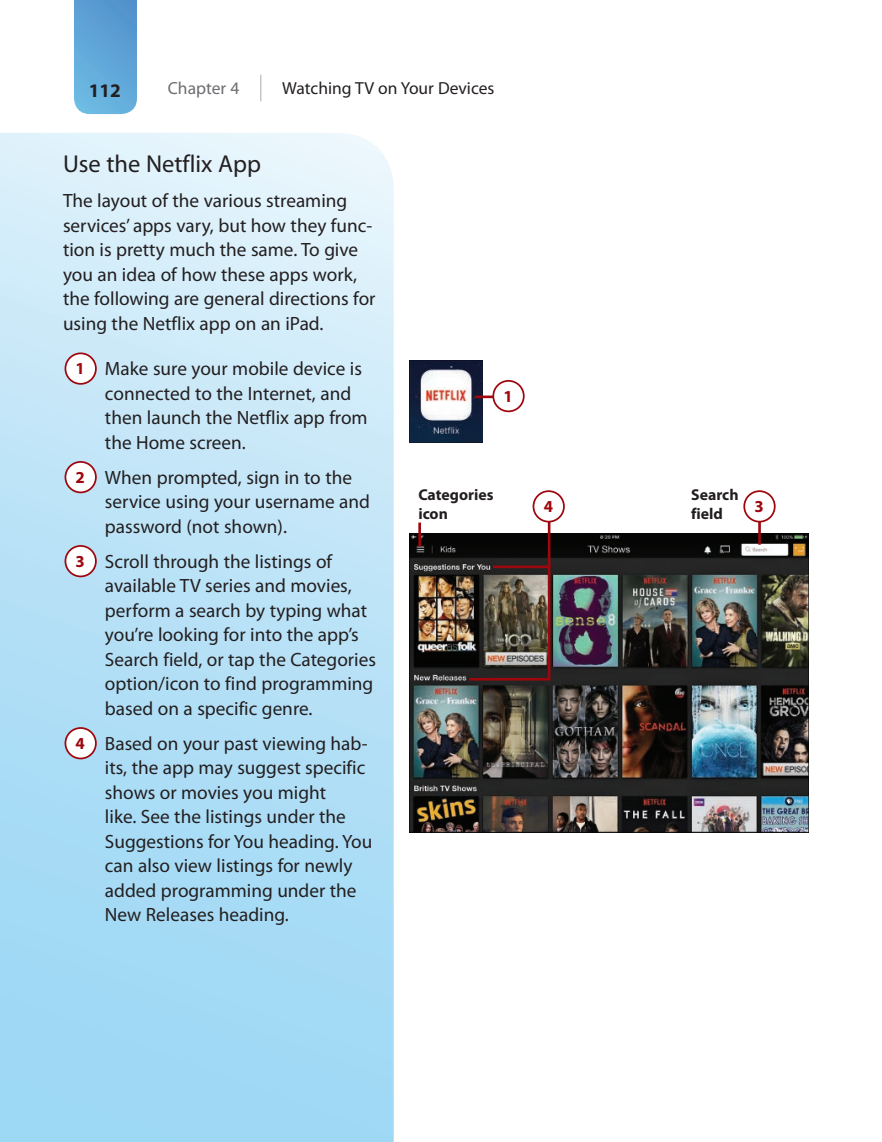
<style>
.page{position:relative;width:882px;height:1142px;background:#fff}
.page>*{position:absolute;margin:0;border:0;box-sizing:border-box;transform-origin:0 0}
.t1{font:24.5px "Myriad Pro";color:#231f20}
.t2{font:19.25px/24.5px "Myriad Pro";color:#231f20}
.t3{font:700 19.25px "Myriad Pro";color:#231f20}
.t4{font:17.5px "Myriad Pro";color:#231f20}
.t5{font:17.5px "Myriad Pro";color:#6c6d70}
.t6{font:700 16.8px "Myriad Pro";color:#9d070d}
.t7{font:700 15.75px/19.2px "Myriad Pro";color:#231f20}
.s1{font-weight:700;font-size:16.8px;color:#9d070d}
</style>
<div class="page">
<svg style="left:0;top:133px;width:394px;height:1009px"></svg>
<svg style="left:74px;top:0;width:63px;height:114px"></svg>
<svg style="left:260px;top:75px;width:1px;height:26px"></svg>
<div style="left:65px;top:353px;width:31px;height:31px;background:#fff;border-radius:50%"></div>
<div style="left:65px;top:352px;width:32px;height:33px;border:2px solid #9d070d;border-radius:50%"></div>
<div style="left:65px;top:462px;width:31px;height:30px;background:#fff;border-radius:50%"></div>
<div style="left:65px;top:461px;width:32px;height:32px;border:2px solid #9d070d;border-radius:50%"></div>
<div style="left:65px;top:546px;width:31px;height:30px;background:#fff;border-radius:50%"></div>
<div style="left:65px;top:545px;width:32px;height:32px;border:2px solid #9d070d;border-radius:50%"></div>
<div style="left:65px;top:728px;width:31px;height:30px;background:#fff;border-radius:50%"></div>
<div style="left:65px;top:727px;width:32px;height:32px;border:2px solid #9d070d;border-radius:50%"></div>
<img style="left:410px;top:361px;width:73px;height:81px">
<hr style="left:475px;top:395px;width:22px;height:3px;background:#9d070d">
<div style="left:493px;top:381px;width:31px;height:30px;background:#fff;border-radius:50%"></div>
<div style="left:492px;top:380px;width:33px;height:32px;border:2px solid #9d070d;border-radius:50%"></div>
<img style="left:409px;top:533px;width:399px;height:299px">
<hr style="left:758px;top:512px;width:3px;height:33px;background:#9d070d">
<div style="left:744px;top:491px;width:31px;height:30px;background:#fff;border-radius:50%"></div>
<div style="left:743px;top:490px;width:33px;height:32px;border:2px solid #9d070d;border-radius:50%"></div>
<hr style="left:418px;top:522px;width:3px;height:24px;background:#9d070d">
<img style="left:467px;top:510px;width:85px;height:172px">
<hr style="left:493px;top:565px;width:57px;height:3px;background:#9d070d">
<div style="left:533px;top:491px;width:31px;height:30px;background:#fff;border-radius:50%"></div>
<div style="left:533px;top:490px;width:32px;height:32px;border:2px solid #9d070d;border-radius:50%"></div>
<p class="t3" style="left:89px;top:83px;width:34px">112</p>
<p class="t5" style="left:168px;top:81px;width:73px">Chapter 4</p>
<p class="t4" style="left:282px;top:81px;width:214px">Watching TV on Your Devices</p>
<p class="t1" style="left:63px;top:154px;width:200px">Use the Netflix App</p>
<p class="t2" style="left:63px;top:190px;width:314px">The layout of the various streaming services’ apps vary, but how they func&shy;tion is pretty much the same. To give you an idea of how these apps work, the following are general directions for using the Netflix app on an iPad.</p>
<p class="t2" style="left:105px;top:358px;width:264px;text-indent:-29px"><span class="s1">1</span> Make sure your mobile device is connected to the Internet, and then launch the Netflix app from the Home screen.</p>
<p class="t2" style="left:105px;top:466px;width:267px;text-indent:-29px"><span class="s1">2</span> When prompted, sign in to the service using your username and password (not shown).</p>
<p class="t2" style="left:105px;top:550px;width:273px;text-indent:-29px"><span class="s1">3</span> Scroll through the listings of available TV series and movies, perform a search by typing what you’re looking for into the app’s<br>Search field, or tap the Categories option/icon to find programming based on a specific genre.</p>
<p class="t2" style="left:105px;top:732px;width:269px;text-indent:-29px"><span class="s1">4</span> Based on your past viewing hab&shy;its, the app may suggest specific shows or movies you might<br>like. See the listings under the<br>Suggestions for You heading. You can also view listings for newly added programming under the<br>New Releases heading.</p>
<p class="t6" style="left:504px;top:390px;width:11px">1</p>
<p class="t7" style="left:418px;top:486px;width:77px">Categories icon</p>
<p class="t7" style="left:691px;top:486px;width:49px">Search field</p>
<p class="t6" style="left:544px;top:500px;width:11px">4</p>
<p class="t6" style="left:754px;top:500px;width:11px">3</p>
</div>
